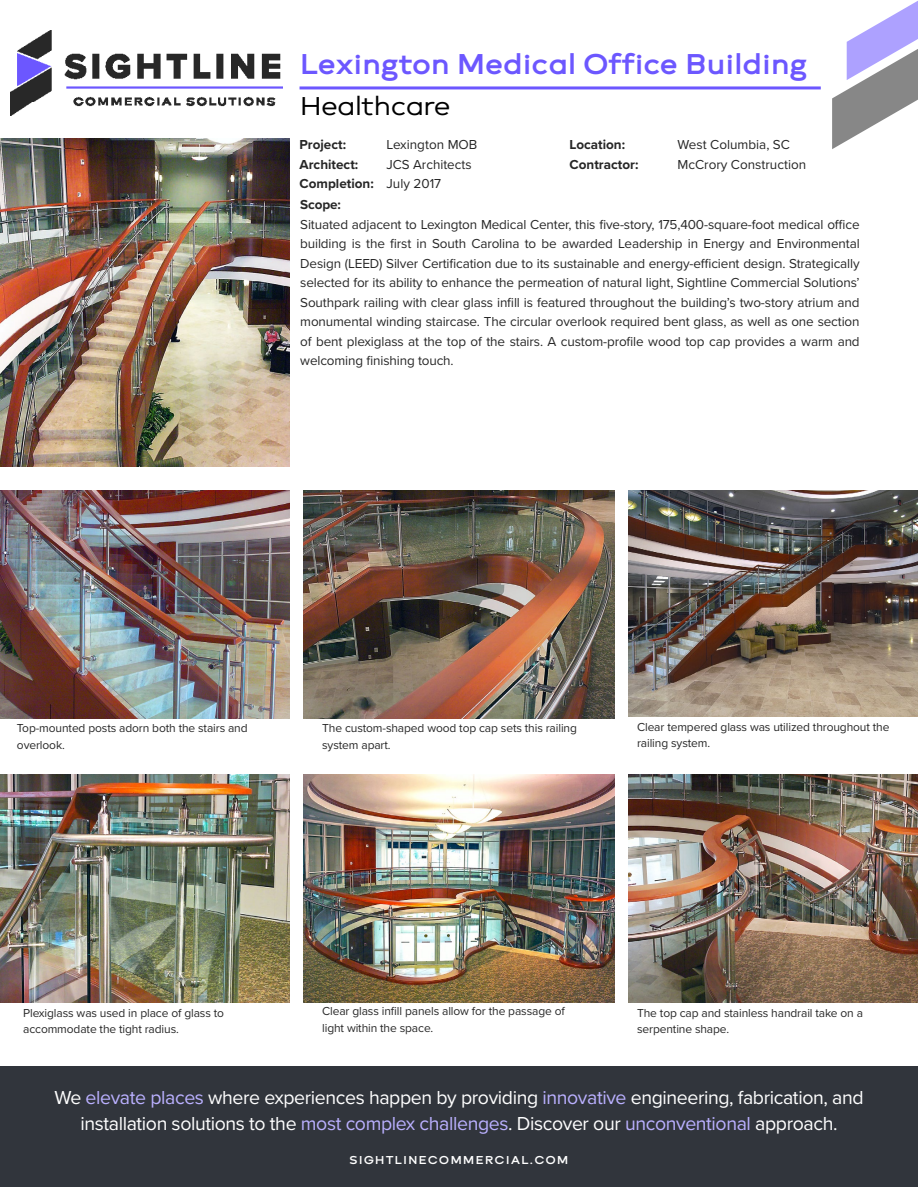
<style>
.page{position:relative;width:918px;height:1188px;background:#fff}
.page>*{position:absolute;margin:0;border:0;box-sizing:border-box;transform-origin:0 0}
.t1{font:700 30px "Brooklyn";letter-spacing:-.02em;color:#6c57ff}
.t2{font:27px "Brooklyn";letter-spacing:-.02em;color:#000}
.t3{font:19.5px/25.5px "Proxima Nova";letter-spacing:-.02em;color:#fff;text-align:center}
.t4{font:13.5px/19.5px "Proxima Nova";letter-spacing:-.01em;color:#282828;text-align:justify}
.t5{font:13.5px "Proxima Nova";color:#262626}
.t6{font:700 13.5px "Proxima Nova";color:#262626}
.t7{font:700 13.5px "Proxima Nova";letter-spacing:-.01em;color:#282828}
.t8{font:12px/16.5px "Proxima Nova";letter-spacing:-.01em;color:#282828}
.t9{font:700 12px "Brooklyn";letter-spacing:.075em;color:#fff}
.s1{font-weight:400}
.s2{color:#bab0ff}
</style>
<div class="page">
<svg style="left:832px;top:1px;width:86px;height:148px"></svg>
<img style="left:11px;top:30px;width:272px;height:85px">
<hr style="left:300px;top:86px;width:521px;height:3px;background:#6c57ff">
<div style="left:0;top:1066px;width:918px;height:121px;background:#31353c"></div>
<img style="left:0;top:138px;width:289px;height:329px">
<img style="left:0;top:490px;width:289px;height:228px">
<img style="left:303px;top:775px;width:312px;height:228px">
<img style="left:303px;top:490px;width:312px;height:228px">
<img style="left:629px;top:490px;width:289px;height:227px">
<img style="left:0;top:775px;width:289px;height:228px">
<img style="left:629px;top:775px;width:289px;height:228px">
<h1 class="t1" style="left:300px;top:50px;width:510px">Lexington Medical Office Building</h1>
<h2 class="t2" style="left:300px;top:93px;width:153px">Healthcare</h2>
<p class="t6" style="left:300px;top:134px;width:48px">Project:</p>
<p class="t5" style="left:387px;top:134px;width:92px">Lexington MOB</p>
<p class="t6" style="left:570px;top:134px;width:57px">Location:</p>
<p class="t5" style="left:678px;top:134px;width:114px">West Columbia, SC</p>
<p class="t6" style="left:300px;top:154px;width:60px">Architect:</p>
<p class="t5" style="left:387px;top:154px;width:87px">JCS Architects</p>
<p class="t6" style="left:570px;top:154px;width:70px">Contractor:</p>
<p class="t5" style="left:678px;top:154px;width:130px">McCrory Construction</p>
<p class="t6" style="left:300px;top:173px;width:143px">Completion: <span class="s1">July 2017</span></p>
<p class="t7" style="left:300px;top:195px;width:42px">Scope:</p>
<p class="t4" style="left:300px;top:214px;width:561px">Situated adjacent to Lexington Medical Center, this five-story, 175,400-square-foot medical office building is the first in South Carolina to be awarded Leadership in Energy and Environmental Design (LEED) Silver Certification due to its sustainable and energy-efficient design. Strategically selected for its ability to enhance the permeation of natural light, Sightline Commercial Solutions’ Southpark railing with clear glass infill is featured throughout the building’s two-story atrium and monumental winding staircase. The circular overlook required bent glass, as well as one section of bent plexiglass at the top of the stairs. A custom-profile wood top cap provides a warm and welcoming finishing touch.</p>
<p class="t8" style="left:17px;top:720px;width:232px">Top-mounted posts adorn both the stairs and overlook.</p>
<p class="t8" style="left:637px;top:718px;width:254px">Clear tempered glass was utilized throughout the railing system.</p>
<p class="t8" style="left:322px;top:720px;width:256px">The custom-shaped wood top cap sets this railing system apart.</p>
<p class="t8" style="left:322px;top:1003px;width:244px">Clear glass infill panels allow for the passage of light within the space.</p>
<p class="t8" style="left:23px;top:1004px;width:202px">Plexiglass was used in place of glass to accommodate the tight radius.</p>
<p class="t8" style="left:637px;top:1004px;width:227px">The top cap and stainless handrail take on a serpentine shape.</p>
<h3 class="t3" style="left:54px;top:1084px;width:811px">We <span class="s2">elevate places</span> where experiences happen by providing <span class="s2">innovative</span> engineering, fabrication, and installation solutions to the <span class="s2">most complex challenges</span>. Discover our <span class="s2">unconventional</span> approach.</h3>
<p class="t9" style="left:349px;top:1154px;width:221px">SIGHTLINECOMMERCIAL.COM</p>
</div>
